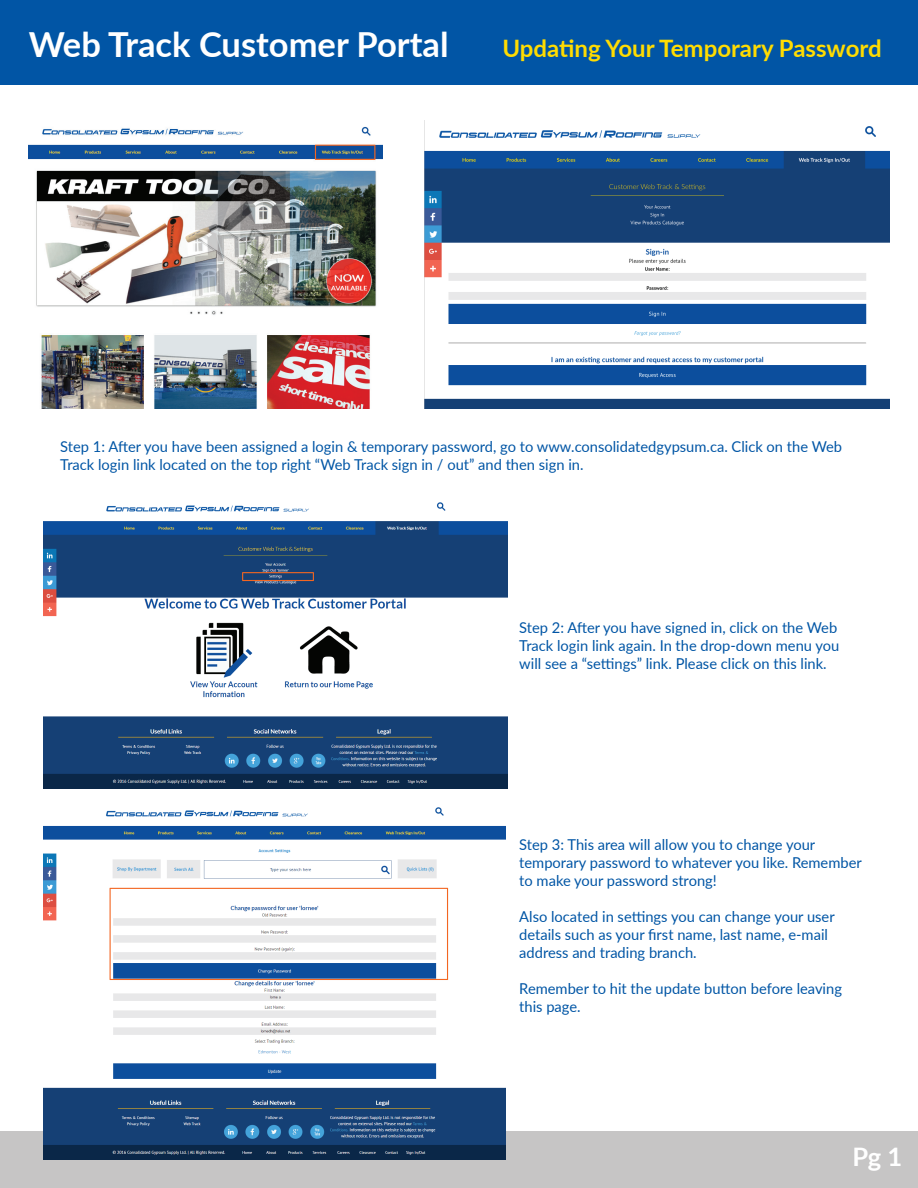
<style>
.page{position:relative;width:918px;height:1188px;background:#fff}
.page>*{position:absolute;margin:0;border:0;box-sizing:border-box;transform-origin:0 0}
.t1{font:700 34.5px "Lato";color:#fff}
.t2{font:700 25.5px "Lato";color:#fff}
.t3{font:700 24px "Lato";color:#ffdc01}
.t4{font:15px/18px "Lato";color:#0155a5}
</style>
<div class="page">
<div style="left:0;top:0;width:918px;height:85px;background:#0155a5"></div>
<div style="left:0;top:1132px;width:918px;height:56px;background:#c6c5c5"></div>
<img style="left:29px;top:126px;width:353px;height:283px">
<img style="left:425px;top:126px;width:464px;height:283px">
<img style="left:43px;top:502px;width:465px;height:286px">
<img style="left:43px;top:807px;width:462px;height:353px">
<h1 class="t1" style="left:29px;top:20px;width:421px">Web Track Customer Portal</h1>
<h3 class="t3" style="left:502px;top:31px;width:381px">Updating Your Temporary Password</h3>
<p class="t4" style="left:60px;top:437px;width:783px">Step 1: After you have been assigned a login &amp; temporary password, go to www.consolidatedgypsum.ca. Click on the Web<br>Track login link located on the top right “Web Track sign in / out” and then sign in.</p>
<p class="t4" style="left:519px;top:618px;width:322px">Step 2: After you have signed in, click on the Web<br>Track login link again. In the drop-down menu you will see a “settings” link. Please click on this link.</p>
<p class="t4" style="left:519px;top:835px;width:344px">Step 3: This area will allow you to change your temporary password to whatever you like. Remember to make your password strong!</p>
<p class="t4" style="left:519px;top:907px;width:317px">Also located in settings you can change your user details such as your first name, last name, e-mail address and trading branch.</p>
<p class="t4" style="left:519px;top:979px;width:324px">Remember to hit the update button before leaving this page.</p>
<h2 class="t2" style="left:853px;top:1138px;width:51px">Pg 1</h2>
</div>
